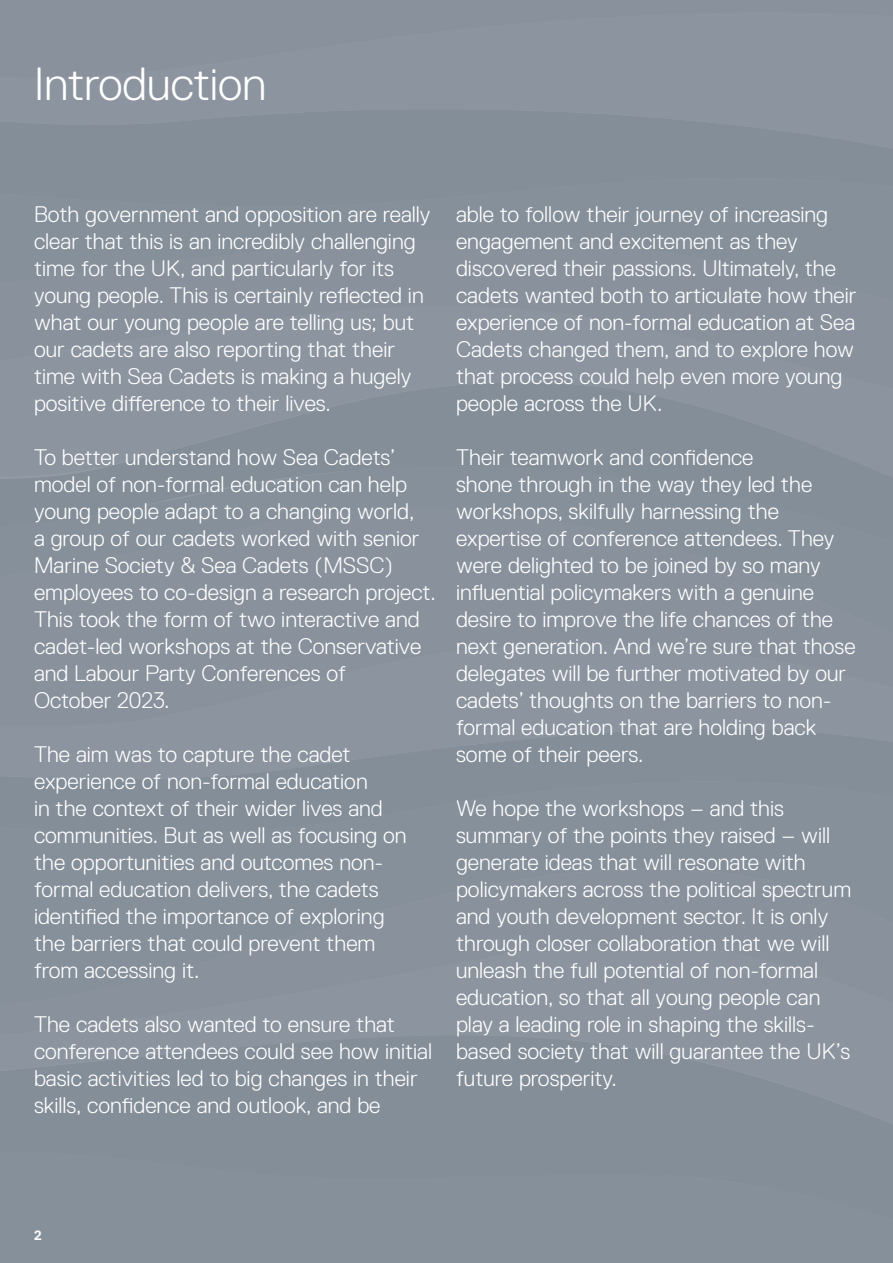
<style>
.page{position:relative;width:893px;height:1263px;background:#848e98}
.page>*{position:absolute;margin:0;border:0;box-sizing:border-box;transform-origin:0 0}
.t1{font:300 46.5px "Replica Std";letter-spacing:-.005em;color:#fff}
.t2{font:300 22.5px/27px "Replica Std";color:#fff}
.t3{font:700 13.5px "Replica Std";color:#fff}
</style>
<div class="page">
<h1 class="t1" style="left:34px;top:58px;width:234px">Introduction</h1>
<p class="t2" style="left:34px;top:200px;width:398px">Both government and opposition are really clear that this is an incredibly challenging time for the UK, and particularly for its young people. This is certainly reflected in what our young people are telling us; but our cadets are also reporting that their time with Sea Cadets is making a hugely positive difference to their lives.</p>
<p class="t2" style="left:34px;top:443px;width:403px">To better understand how Sea Cadets’ model of non-formal education can help young people adapt to a changing world,<br>a group of our cadets worked with senior Marine Society &amp; Sea Cadets (MSSC) employees to co-design a research project.<br>This took the form of two interactive and cadet-led workshops at the Conservative and Labour Party Conferences of<br>October 2023.</p>
<p class="t2" style="left:34px;top:740px;width:374px">The aim was to capture the cadet experience of non-formal education<br>in the context of their wider lives and communities. But as well as focusing on the opportunities and outcomes non&shy;formal education delivers, the cadets identified the importance of exploring the barriers that could prevent them from accessing it.</p>
<p class="t2" style="left:34px;top:1010px;width:400px">The cadets also wanted to ensure that conference attendees could see how initial basic activities led to big changes in their skills, confidence and outlook, and be</p>
<p class="t2" style="left:456px;top:200px;width:402px">able to follow their journey of increasing engagement and excitement as they discovered their passions. Ultimately, the cadets wanted both to articulate how their experience of non-formal education at Sea Cadets changed them, and to explore how that process could help even more young people across the UK.</p>
<p class="t2" style="left:456px;top:443px;width:401px">Their teamwork and confidence<br>shone through in the way they led the workshops, skilfully harnessing the expertise of conference attendees. They were delighted to be joined by so many influential policymakers with a genuine desire to improve the life chances of the next generation. And we’re sure that those delegates will be further motivated by our cadets’ thoughts on the barriers to non&shy;formal education that are holding back some of their peers.</p>
<p class="t2" style="left:456px;top:794px;width:397px">We hope the workshops – and this summary of the points they raised – will generate ideas that will resonate with policymakers across the political spectrum and youth development sector. It is only through closer collaboration that we will unleash the full potential of non-formal education, so that all young people can play a leading role in shaping the skills&shy;based society that will guarantee the UK’s future prosperity.</p>
<p class="t3" style="left:34px;top:1227px;width:9px">2</p>
</div>
